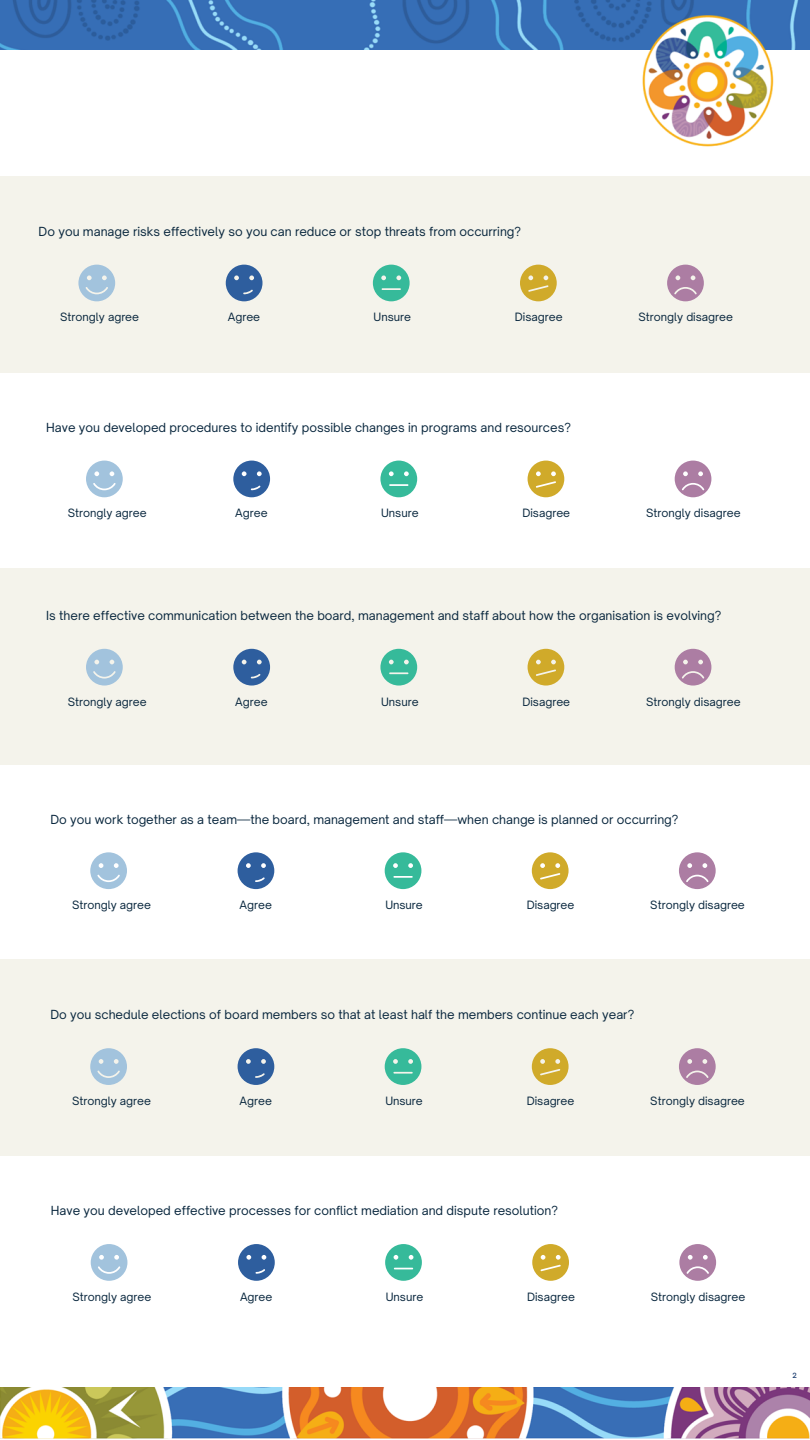
<style>
.page{position:relative;width:810px;height:1440px;background:#fff}
.page>*{position:absolute;margin:0;border:0;box-sizing:border-box;transform-origin:0 0}
.t1{font:12px "Open Sauce One";color:#08263d}
.t2{font:11px "Open Sauce One";color:#08263d}
.t3{font:600 6.9px "Open Sauce One";color:#224374}
</style>
<div class="page">
<img style="left:0;top:0;width:810px;height:50px">
<img style="left:638px;top:9px;width:141px;height:138px">
<img style="left:0;top:1387px;width:810px;height:52px">
<div style="left:0;top:176px;width:810px;height:196px;background:#f4f3eb"></div>
<div style="left:0;top:568px;width:810px;height:196px;background:#f4f3eb"></div>
<div style="left:0;top:960px;width:810px;height:196px;background:#f4f3eb"></div>
<svg style="left:667px;top:265px;width:37px;height:36px"></svg>
<svg style="left:520px;top:265px;width:37px;height:36px"></svg>
<svg style="left:373px;top:265px;width:37px;height:36px"></svg>
<svg style="left:226px;top:265px;width:37px;height:36px"></svg>
<svg style="left:78px;top:265px;width:37px;height:36px"></svg>
<svg style="left:675px;top:461px;width:36px;height:36px"></svg>
<svg style="left:528px;top:461px;width:36px;height:36px"></svg>
<svg style="left:380px;top:461px;width:37px;height:36px"></svg>
<svg style="left:233px;top:461px;width:37px;height:36px"></svg>
<svg style="left:86px;top:461px;width:37px;height:36px"></svg>
<svg style="left:675px;top:649px;width:36px;height:37px"></svg>
<svg style="left:528px;top:649px;width:36px;height:37px"></svg>
<svg style="left:380px;top:649px;width:37px;height:37px"></svg>
<svg style="left:233px;top:649px;width:37px;height:37px"></svg>
<svg style="left:86px;top:649px;width:37px;height:37px"></svg>
<svg style="left:679px;top:852px;width:37px;height:37px"></svg>
<svg style="left:532px;top:852px;width:37px;height:37px"></svg>
<svg style="left:385px;top:852px;width:36px;height:37px"></svg>
<svg style="left:238px;top:852px;width:36px;height:37px"></svg>
<svg style="left:90px;top:852px;width:37px;height:37px"></svg>
<svg style="left:679px;top:1048px;width:37px;height:37px"></svg>
<svg style="left:532px;top:1048px;width:37px;height:37px"></svg>
<svg style="left:385px;top:1048px;width:36px;height:37px"></svg>
<svg style="left:238px;top:1048px;width:36px;height:37px"></svg>
<svg style="left:90px;top:1048px;width:37px;height:37px"></svg>
<svg style="left:679px;top:1244px;width:37px;height:37px"></svg>
<svg style="left:532px;top:1244px;width:37px;height:37px"></svg>
<svg style="left:385px;top:1244px;width:37px;height:37px"></svg>
<svg style="left:238px;top:1244px;width:37px;height:37px"></svg>
<svg style="left:91px;top:1244px;width:36px;height:37px"></svg>
<p class="t1" style="left:39px;top:224px;width:484px">Do you manage risks effectively so you can reduce or stop threats from occurring?</p>
<p class="t2" style="left:60px;top:310px;width:80px">Strongly agree</p>
<p class="t2" style="left:228px;top:310px;width:34px">Agree</p>
<p class="t2" style="left:374px;top:310px;width:39px">Unsure</p>
<p class="t2" style="left:515px;top:310px;width:49px">Disagree</p>
<p class="t2" style="left:639px;top:310px;width:96px">Strongly disagree</p>
<p class="t1" style="left:46px;top:420px;width:526px">Have you developed procedures to identify possible changes in programs and resources?</p>
<p class="t2" style="left:68px;top:506px;width:80px">Strongly agree</p>
<p class="t2" style="left:235px;top:506px;width:34px">Agree</p>
<p class="t2" style="left:381px;top:506px;width:39px">Unsure</p>
<p class="t2" style="left:522px;top:506px;width:49px">Disagree</p>
<p class="t2" style="left:646px;top:506px;width:96px">Strongly disagree</p>
<p class="t1" style="left:46px;top:608px;width:677px">Is there effective communication between the board, management and staff about how the organisation is evolving?</p>
<p class="t2" style="left:68px;top:695px;width:80px">Strongly agree</p>
<p class="t2" style="left:235px;top:695px;width:34px">Agree</p>
<p class="t2" style="left:381px;top:695px;width:39px">Unsure</p>
<p class="t2" style="left:522px;top:695px;width:49px">Disagree</p>
<p class="t2" style="left:646px;top:695px;width:96px">Strongly disagree</p>
<p class="t1" style="left:50px;top:812px;width:630px">Do you work together as a team—the board, management and staff—when change is planned or occurring?</p>
<p class="t2" style="left:72px;top:898px;width:80px">Strongly agree</p>
<p class="t2" style="left:240px;top:898px;width:34px">Agree</p>
<p class="t2" style="left:385px;top:898px;width:39px">Unsure</p>
<p class="t2" style="left:527px;top:898px;width:49px">Disagree</p>
<p class="t2" style="left:650px;top:898px;width:96px">Strongly disagree</p>
<p class="t1" style="left:50px;top:1007px;width:585px">Do you schedule elections of board members so that at least half the members continue each year?</p>
<p class="t2" style="left:72px;top:1094px;width:80px">Strongly agree</p>
<p class="t2" style="left:240px;top:1094px;width:34px">Agree</p>
<p class="t2" style="left:385px;top:1094px;width:39px">Unsure</p>
<p class="t2" style="left:527px;top:1094px;width:49px">Disagree</p>
<p class="t2" style="left:650px;top:1094px;width:96px">Strongly disagree</p>
<p class="t1" style="left:51px;top:1203px;width:509px">Have you developed effective processes for conflict mediation and dispute resolution?</p>
<p class="t2" style="left:72px;top:1290px;width:80px">Strongly agree</p>
<p class="t2" style="left:240px;top:1290px;width:34px">Agree</p>
<p class="t2" style="left:386px;top:1290px;width:39px">Unsure</p>
<p class="t2" style="left:527px;top:1290px;width:49px">Disagree</p>
<p class="t2" style="left:651px;top:1290px;width:96px">Strongly disagree</p>
<p class="t3" style="left:792px;top:1371px;width:6px">2</p>
</div>
